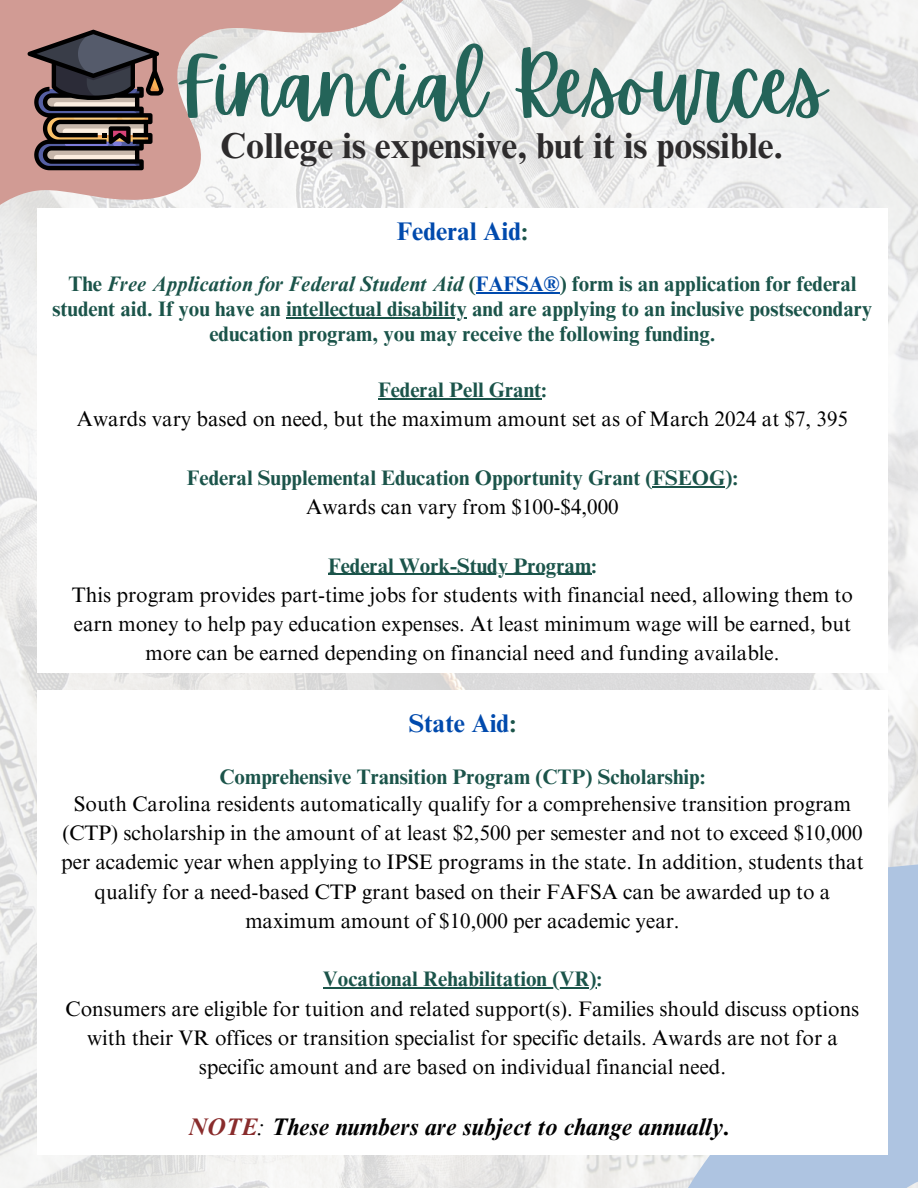
<style>
.page{position:relative;width:918px;height:1188px;background:#fff}
.page>*{position:absolute;margin:0;border:0;box-sizing:border-box;transform-origin:0 0}
.t1{font:81px "Apricots";color:#246459}
.t2{font:700 36px "Times NRMT Pro";color:#2d2b2c}
.t3{font:700 25.5px "Times NRMT Pro";color:#004aad}
.t4{font:italic 700 24px "Times NRMT Pro";color:#000}
.t5{font:21px/29.2px "Times NRMT Pro";color:#000;text-align:center}
.t6{font:700 21px/24.8px "Times NRMT Pro";color:#1b544a;text-align:center}
.s1{color:#1b544a}
.s2{font-style:italic}
.s3{color:#004aad}
.s4{font-weight:700;color:#1b544a}
.s5{color:#892c2c}
.s6{font-weight:400}
</style>
<div class="page">
<img style="left:0;top:0;width:918px;height:1188px">
<svg style="left:0;top:0;width:440px;height:478px"></svg>
<svg style="left:642px;top:823px;width:276px;height:365px;background:#b9cbe3"></svg>
<div style="left:37px;top:208px;width:850px;height:465px;background:#fff"></div>
<hr style="left:476px;top:293px;width:84px;height:1px;background:#004aad">
<hr style="left:286px;top:317px;width:181px;height:1px;background:#1b544a">
<hr style="left:378px;top:398px;width:163px;height:1px;background:#1b544a">
<hr style="left:653px;top:486px;width:72px;height:1px;background:#1b544a">
<hr style="left:328px;top:574px;width:263px;height:1px;background:#1b544a">
<div style="left:37px;top:690px;width:850px;height:465px;background:#fff"></div>
<svg style="left:28px;top:30px;width:136px;height:140px;background:#6a5959"></svg>
<hr style="left:323px;top:988px;width:274px;height:1px;background:#1b544a">
<p class="t1" style="left:178px;top:40px;width:649px">Financial Resources</p>
<p class="t2" style="left:220px;top:132px;width:564px">College is expensive, but it is possible.</p>
<p class="t3" style="left:397px;top:221px;width:133px">Federal Aid<span class="s1">:</span></p>
<p class="t6" style="left:53px;top:275px;width:821px">The <span class="s2">Free Application for Federal Student Aid</span> (<span class="s3">FAFSA®</span>) form is an application for federal student aid. If you have an intellectual disability and are applying to an inclusive postsecondary</p>
<p class="t6" style="left:209px;top:324px;width:508px">education program, you may receive the following funding.</p>
<p class="t5" style="left:77px;top:378px;width:773px"><span class="s4">Federal Pell Grant:<br></span>Awards vary based on need, but the maximum amount set as of March 2024 at $7, 395</p>
<p class="t6" style="left:187px;top:468px;width:553px">Federal Supplemental Education Opportunity Grant (FSEOG):</p>
<h1 class="t5" style="left:306px;top:495px;width:314px">Awards can vary from $100-$4,000</h1>
<h2 class="t6" style="left:328px;top:556px;width:270px">Federal Work-Study Program:</h2>
<h4 class="t5" style="left:72px;top:583px;width:783px">This program provides part-time jobs for students with financial need, allowing them to earn money to help pay education expenses. At least minimum wage will be earned, but more can be earned depending on financial need and funding available.</h4>
<p class="t3" style="left:409px;top:714px;width:109px">State Aid<span class="s1">:</span></p>
<p class="t6" style="left:220px;top:767px;width:487px">Comprehensive Transition Program (CTP) Scholarship:</p>
<p class="t5" style="left:61px;top:792px;width:804px">South Carolina residents automatically qualify for a comprehensive transition program (CTP) scholarship in the amount of at least $2,500 per semester and not to exceed $10,000 per academic year when applying to IPSE programs in the state. In addition, students that qualify for a need-based CTP grant based on their FAFSA can be awarded up to a maximum amount of $10,000 per academic year.</p>
<p class="t6" style="left:323px;top:969px;width:281px">Vocational Rehabilitation (VR):</p>
<p class="t5" style="left:66px;top:996px;width:795px">Consumers are eligible for tuition and related support(s). Families should discuss options with their VR offices or transition specialist for specific details. Awards are not for a specific amount and are based on individual financial need.</p>
<h2 class="t4" style="left:188px;top:1118px;width:543px"><span class="s5">NOTE</span><span class="s6">:</span> These numbers are subject to change annually.</h2>
</div>
